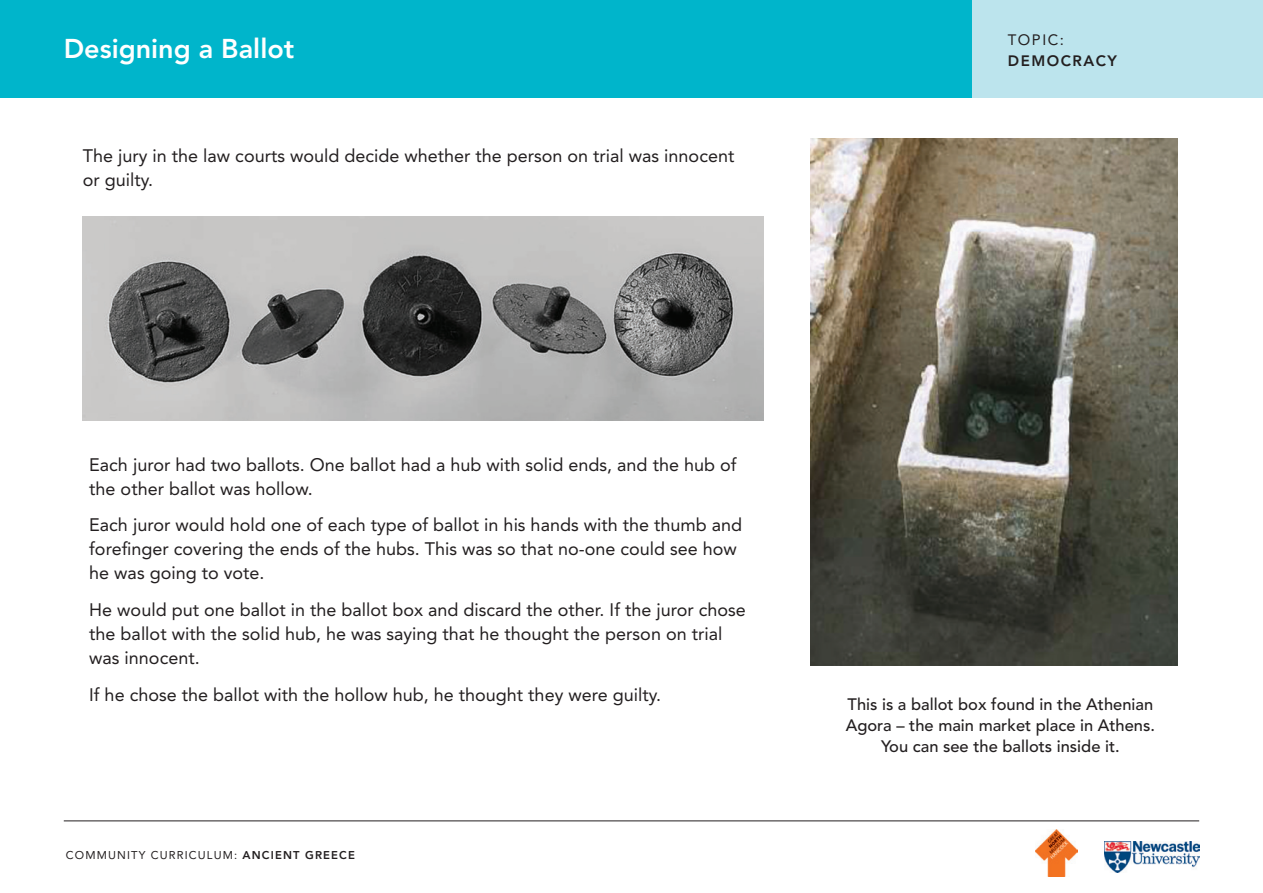
<style>
.page{position:relative;width:1263px;height:893px;background:#fff}
.page>*{position:absolute;margin:0;border:0;box-sizing:border-box;transform-origin:0 0}
.t1{font:800 27px "Avenir";color:#fff}
.t2{font:18px/24px "Avenir";color:#231f20}
.t3{font:500 16.5px/21px "Avenir";color:#231f20;text-align:center}
.t4{font:800 15px "Avenir";letter-spacing:.1em;color:#231f20}
.t5{font:15px "Avenir";letter-spacing:.1em;color:#231f20}
.t6{font:11.25px "Avenir";letter-spacing:.1em;color:#231f20}
.s1{font-weight:800}
</style>
<div class="page">
<hr style="left:64px;top:821px;width:1135px;height:1px;background:#231f20">
<div style="left:0;top:0;width:1263px;height:98px;background:#bce4ed"></div>
<div style="left:0;top:0;width:972px;height:98px;background:#00b5cb"></div>
<img style="left:1035px;top:829px;width:42px;height:47px">
<img style="left:1105px;top:842px;width:94px;height:31px">
<img style="left:83px;top:217px;width:680px;height:204px">
<img style="left:810px;top:138px;width:368px;height:527px">
<h1 class="t1" style="left:64px;top:33px;width:232px">DESIGNING A BALLOT</h1>
<p class="t2" style="left:83px;top:144px;width:653px">The jury in the law courts would decide whether the person on trial was innocent or guilty.</p>
<p class="t5" style="left:1008px;top:31px;width:58px">topic:</p>
<p class="t4" style="left:1008px;top:52px;width:111px">DEMOCRACY</p>
<p class="t2" style="left:89px;top:452px;width:649px">Each juror had two ballots. One ballot had a hub with solid ends, and the hub of the other ballot was hollow.</p>
<p class="t2" style="left:89px;top:513px;width:654px">Each juror would hold one of each type of ballot in his hands with the thumb and forefinger covering the ends of the hubs. This was so that no-one could see how he was going to vote.</p>
<p class="t2" style="left:89px;top:598px;width:658px">He would put one ballot in the ballot box and discard the other. If the juror chose the ballot with the solid hub, he was saying that he thought the person on trial was innocent.</p>
<p class="t2" style="left:89px;top:683px;width:573px">If he chose the ballot with the hollow hub, he thought they were guilty.</p>
<p class="t6" style="left:66px;top:848px;width:291px">Community Curriculum: <span class="s1">ANCIENT GREECE</span></p>
<p class="t3" style="left:846px;top:694px;width:311px">This is a ballot box found in the Athenian<br>Agora – the main market place in Athens.<br>You can see the ballots inside it.</p>
</div>
